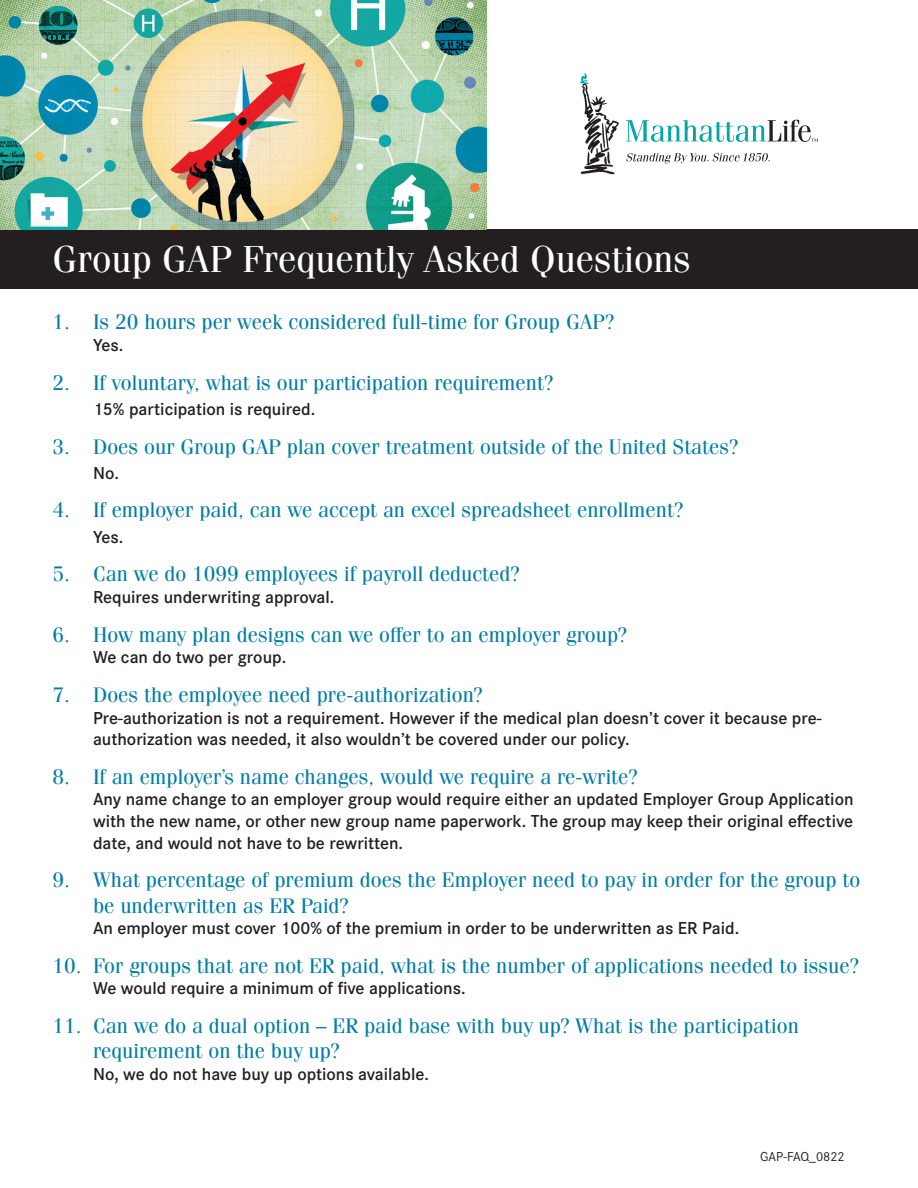
<style>
.page{position:relative;width:918px;height:1188px;background:#fff}
.page>*{position:absolute;margin:0;border:0;box-sizing:border-box;transform-origin:0 0}
.t1{font:37.5px "Fenice Pro ITC";color:#fff}
.t2{font:21px/25.2px "Fenice Pro ITC";color:#007ea5}
.t3{font:600 18px/21.6px "Corporate S Pro";color:#231f20}
.t4{font:13.5px "Corporate S Pro";color:#231f20}
</style>
<div class="page">
<svg style="left:580px;top:73px;width:39px;height:101px"></svg>
<svg style="left:626px;top:153px;width:144px;height:11px"></svg>
<svg style="left:626px;top:120px;width:192px;height:22px"></svg>
<div style="left:0;top:230px;width:918px;height:59px;background:#231f20"></div>
<img style="left:0;top:0;width:487px;height:230px">
<p class="t1" style="left:53px;top:236px;width:640px">Group GAP Frequently Asked Questions</p>
<p class="t2" style="left:53px;top:309px;width:563px">1. Is 20 hours per week considered full-time for Group GAP?</p>
<p class="t3" style="left:93px;top:333px;width:32px">Yes.</p>
<p class="t2" style="left:53px;top:370px;width:502px">2. If voluntary, what is our participation requirement?</p>
<p class="t3" style="left:93px;top:397px;width:224px">15% participation is required.</p>
<p class="t2" style="left:53px;top:434px;width:687px">3. Does our Group GAP plan cover treatment outside of the United States?</p>
<p class="t3" style="left:93px;top:461px;width:27px">No.</p>
<p class="t2" style="left:53px;top:497px;width:632px">4. If employer paid, can we accept an excel spreadsheet enrollment?</p>
<p class="t3" style="left:93px;top:525px;width:32px">Yes.</p>
<p class="t2" style="left:53px;top:561px;width:468px">5. Can we do 1099 employees if payroll deducted?</p>
<p class="t3" style="left:93px;top:585px;width:243px">Requires underwriting approval.</p>
<p class="t2" style="left:53px;top:622px;width:576px">6. How many plan designs can we offer to an employer group?</p>
<p class="t3" style="left:93px;top:645px;width:195px">We can do two per group.</p>
<p class="t2" style="left:53px;top:682px;width:431px">7. Does the employee need pre-authorization?</p>
<p class="t3" style="left:93px;top:706px;width:730px">Pre-authorization is not a requirement. However if the medical plan doesn’t cover it because pre&shy;authorization was needed, it also wouldn’t be covered under our policy.</p>
<p class="t2" style="left:53px;top:764px;width:586px">8. If an employer’s name changes, would we require a re-write?</p>
<p class="t3" style="left:93px;top:788px;width:762px;text-align:justify">Any name change to an employer group would require either an updated Employer Group Application with the new name, or other new group name paperwork. The group may keep their original effective date, and would not have to be rewritten.</p>
<p class="t2" style="left:93px;top:867px;width:769px;text-indent:-40px">9. What percentage of premium does the Employer need to pay in order for the group to be underwritten as ER Paid?</p>
<p class="t3" style="left:93px;top:916px;width:648px">An employer must cover 100% of the premium in order to be underwritten as ER Paid.</p>
<p class="t2" style="left:53px;top:953px;width:808px">10. For groups that are not ER paid, what is the number of applications needed to issue?</p>
<p class="t3" style="left:93px;top:977px;width:374px">We would require a minimum of five applications.</p>
<p class="t2" style="left:93px;top:1013px;width:707px;text-indent:-40px">11. Can we do a dual option – ER paid base with buy up? What is the participation requirement on the buy up?</p>
<p class="t3" style="left:93px;top:1062px;width:337px">No, we do not have buy up options available.</p>
<p class="t4" style="left:760px;top:1147px;width:86px">GAP-FAQ_0822</p>
</div>
